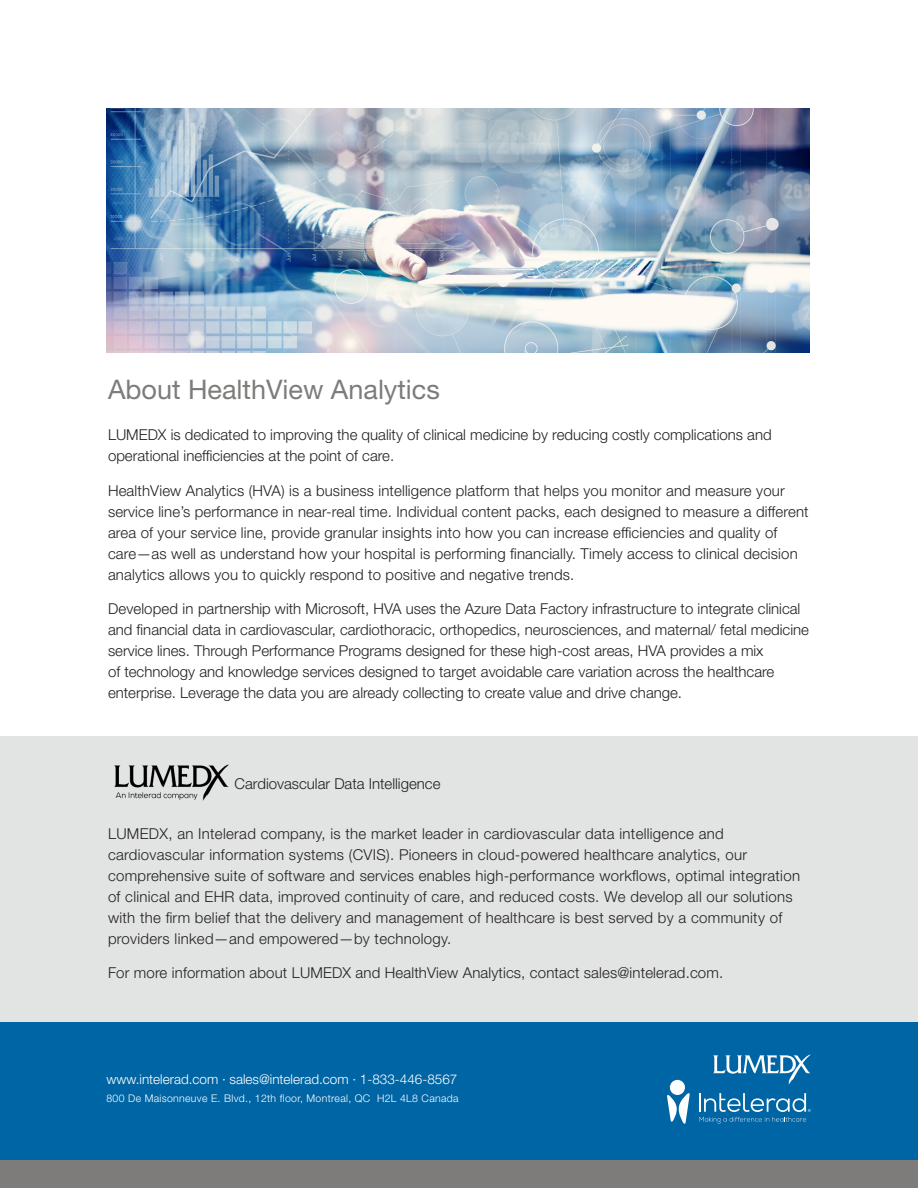
<style>
.page{position:relative;width:918px;height:1188px;background:#fff}
.page>*{position:absolute;margin:0;border:0;box-sizing:border-box;transform-origin:0 0}
.Header_-_Subhead{font:27px "Helvetica Neue LT Std";color:#7d7c7a}
.t1{font:300 15px/21px "Helvetica Neue LT Std";letter-spacing:.01em;color:#231f20}
.t2{font:300 13.5px "Helvetica Neue LT Std";color:#fff}
.t3{font:300 10.5px "Helvetica Neue LT Std";letter-spacing:.03em;color:#fff}
</style>
<div class="page">
<div style="left:0;top:1160px;width:918px;height:28px;background:#7d7c7a"></div>
<div style="left:0;top:737px;width:918px;height:303px;background:#e2e3e3"></div>
<div style="left:0;top:1022px;width:918px;height:138px;background:#0065a4"></div>
<img style="left:114px;top:764px;width:115px;height:37px">
<svg style="left:667px;top:1093px;width:23px;height:31px"></svg>
<div style="left:670px;top:1080px;width:15px;height:15px;background:#fff;border-radius:50%"></div>
<svg style="left:699px;top:1093px;width:112px;height:31px"></svg>
<svg style="left:713px;top:1055px;width:98px;height:30px"></svg>
<img style="left:106px;top:108px;width:704px;height:244px">
<p class="Header_-_Subhead" style="left:108px;top:373px;width:333px">About HealthView Analytics</p>
<p class="t1" style="left:108px;top:424px;width:665px">LUMEDX is dedicated to improving the quality of clinical medicine by reducing costly complications and operational inefficiencies at the point of care.</p>
<p class="t1" style="left:108px;top:480px;width:702px">HealthView Analytics (HVA) is a business intelligence platform that helps you monitor and measure your service line’s performance in near-real time. Individual content packs, each designed to measure a different area of your service line, provide granular insights into how you can increase efficiencies and quality of care—as well as understand how your hospital is performing financially. Timely access to clinical decision analytics allows you to quickly respond to positive and negative trends.</p>
<p class="t1" style="left:108px;top:598px;width:703px">Developed in partnership with Microsoft, HVA uses the Azure Data Factory infrastructure to integrate clinical and financial data in cardiovascular, cardiothoracic, orthopedics, neurosciences, and maternal/ fetal medicine service lines. Through Performance Programs designed for these high-cost areas, HVA provides a mix<br>of technology and knowledge services designed to target avoidable care variation across the healthcare enterprise. Leverage the data you are already collecting to create value and drive change.</p>
<p class="t1" style="left:235px;top:773px;width:207px">Cardiovascular Data Intelligence</p>
<p class="t1" style="left:108px;top:822px;width:694px">LUMEDX, an Intelerad company, is the market leader in cardiovascular data intelligence and cardiovascular information systems (CVIS). Pioneers in cloud-powered healthcare analytics, our comprehensive suite of software and services enables high-performance workflows, optimal integration of clinical and EHR data, improved continuity of care, and reduced costs. We develop all our solutions with the firm belief that the delivery and management of healthcare is best served by a community of providers linked—and empowered—by technology.</p>
<p class="t1" style="left:108px;top:962px;width:617px">For more information about LUMEDX and HealthView Analytics, contact sales@intelerad.com.</p>
<p class="t2" style="left:106px;top:1071px;width:352px">www.intelerad.com · sales@intelerad.com · 1-833-446-8567</p>
<p class="t3" style="left:106px;top:1091px;width:354px">800 De Maisonneuve E. Blvd., 12th floor, Montreal, QC H2L 4L8 Canada</p>
</div>
